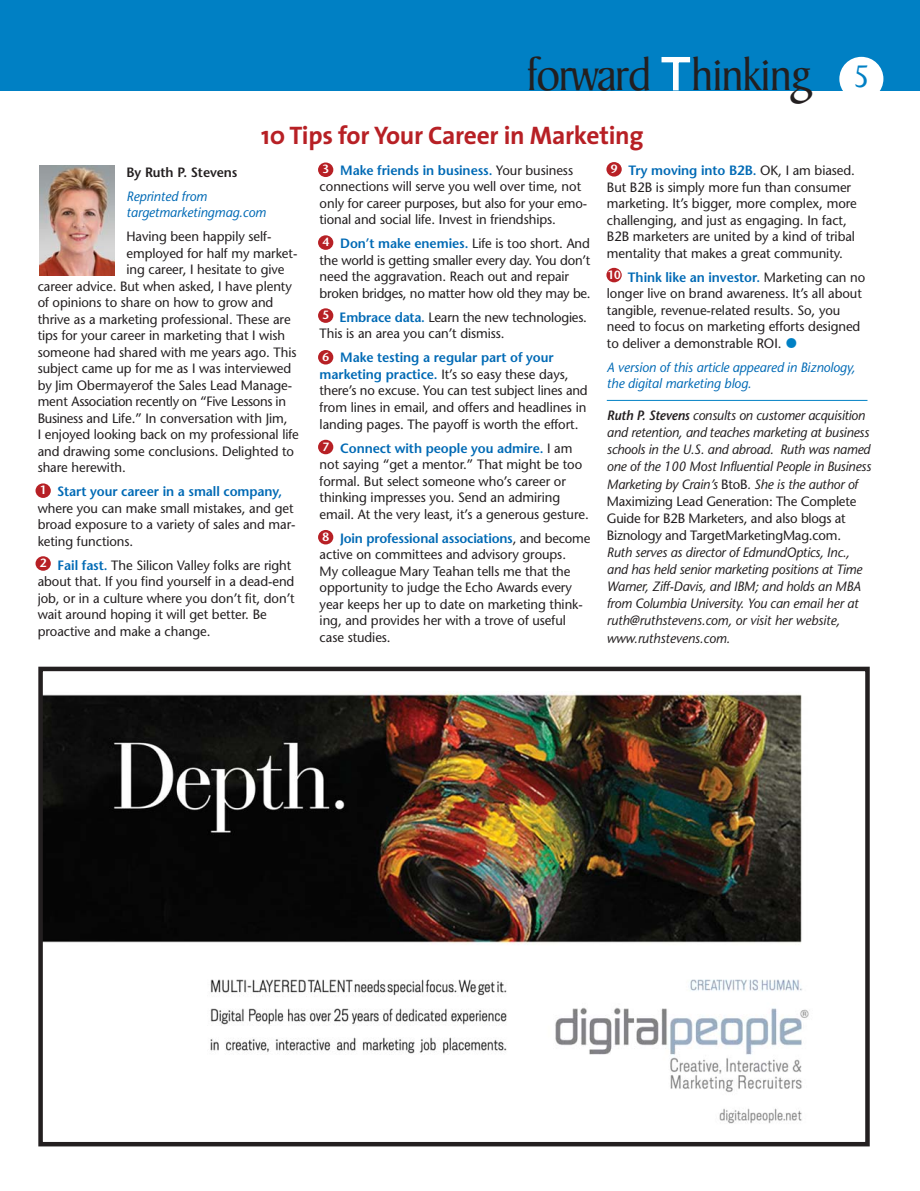
<style>
.page{position:relative;width:920px;height:1191px;background:#fff}
.page>*{position:absolute;margin:0;border:0;box-sizing:border-box;transform-origin:0 0}
.t1{font:48px "Baker Signet";letter-spacing:-.035em;color:#231f20}
.t2{font:700 25.5px "The Sans";letter-spacing:-.01em;color:#b72025}
.t3{font:13.5px/16.5px "Stone Sans";letter-spacing:-.005em;color:#231f20}
.t4{font:italic 13.5px/17.1px "Stone Sans";letter-spacing:-.015em;color:#231f20}
.t5{font:italic 13.5px/16.5px "Stone Sans";letter-spacing:-.005em;color:#006ab5}
.t6{font:13.5px "Stone Sans";letter-spacing:-.025em;color:#231f20}
.t7{font:600 13.5px "Stone Sans";letter-spacing:-.005em;color:#006ab5}
.t8{font:600 13.5px "Stone Sans";letter-spacing:-.005em;color:#231f20}
.t9{font:600 11.85px "Stone Sans";color:#fff}
.s1{font-family:"SIL Hei Med Jian";color:#fff}
.s2{font-size:33.15px;color:#0080c4}
.s3{font-weight:600;color:#006ab5}
.s4{font-weight:600;font-size:28.5px;color:#0080c4}
.s5{font-weight:600}
.s6{font-style:normal}
</style>
<div class="page">
<div style="left:0;top:0;width:919px;height:90px;background:#0080c4"></div>
<div style="left:838px;top:57px;width:45px;height:44px;background:#fff;border-radius:50%"></div>
<img style="left:43px;top:691px;width:766px;height:433px">
<div style="left:38px;top:667px;width:831px;height:479px;border:4px solid #231f20"></div>
<hr style="left:606px;top:400px;width:261px;height:1px;background:#0080c4">
<img style="left:40px;top:166px;width:74px;height:109px">
<div style="left:35px;top:483px;width:16px;height:15px;background:#b72025;border-radius:50%"></div>
<div style="left:35px;top:556px;width:16px;height:15px;background:#b72025;border-radius:50%"></div>
<div style="left:318px;top:162px;width:15px;height:15px;background:#b72025;border-radius:50%"></div>
<div style="left:318px;top:235px;width:15px;height:15px;background:#b72025;border-radius:50%"></div>
<div style="left:318px;top:308px;width:15px;height:15px;background:#b72025;border-radius:50%"></div>
<div style="left:318px;top:350px;width:15px;height:14px;background:#b72025;border-radius:50%"></div>
<div style="left:318px;top:440px;width:15px;height:14px;background:#b72025;border-radius:50%"></div>
<div style="left:318px;top:530px;width:15px;height:14px;background:#b72025;border-radius:50%"></div>
<div style="left:606px;top:162px;width:15px;height:15px;background:#b72025;border-radius:50%"></div>
<div style="left:606px;top:268px;width:15px;height:14px;background:#b72025;border-radius:50%"></div>
<h1 class="t1" style="left:526px;top:56px;width:344px">forward <span class="s1">T</span>hinking <span class="s2">5</span></h1>
<h2 class="t2" style="left:261px;top:125px;width:383px">10 Tips for Your Career in Marketing</h2>
<p class="t8" style="left:126px;top:167px;width:112px">By Ruth P. Stevens</p>
<p class="t5" style="left:126px;top:189px;width:141px">Reprinted from targetmarketingmag.com</p>
<p class="t3" style="left:126px;top:230px;width:146px">Having been happily self-</p>
<p class="t3" style="left:126px;top:246px;width:172px">employed for half my market-</p>
<p class="t3" style="left:126px;top:263px;width:159px">ing career, I hesitate to give</p>
<p class="t3" style="left:38px;top:279px;width:255px">career advice. But when asked, I have plenty</p>
<p class="t3" style="left:38px;top:296px;width:237px">of opinions to share on how to grow and</p>
<p class="t3" style="left:38px;top:312px;width:254px">thrive as a marketing professional. These are</p>
<p class="t3" style="left:38px;top:329px;width:249px">tips for your career in marketing that I wish</p>
<p class="t3" style="left:38px;top:345px;width:260px">someone had shared with me years ago. This</p>
<p class="t3" style="left:38px;top:362px;width:255px">subject came up for me as I was interviewed</p>
<p class="t3" style="left:38px;top:378px;width:256px">by Jim Obermayerof the Sales Lead Manage-</p>
<p class="t6" style="left:38px;top:396px;width:250px">ment Association recently on “Five Lessons in</p>
<p class="t3" style="left:38px;top:411px;width:251px">Business and Life.” In conversation with Jim,</p>
<p class="t3" style="left:38px;top:428px;width:262px">I enjoyed looking back on my professional life</p>
<p class="t3" style="left:38px;top:444px;width:258px">and drawing some conclusions. Delighted to</p>
<p class="t3" style="left:38px;top:461px;width:90px">share herewith.</p>
<p class="t7" style="left:57px;top:486px;width:226px">Start your career in a small company,</p>
<p class="t3" style="left:38px;top:501px;width:259px">where you can make small mistakes, and get broad exposure to a variety of sales and mar&shy;keting functions.</p>
<p class="t3" style="left:38px;top:558px;width:258px;text-indent:20px"><span class="s3">Fail fast.</span> The Silicon Valley folks are right about that. If you find yourself in a dead-end job, or in a culture where you don’t fit, don’t wait around hoping it will get better. Be proactive and make a change.</p>
<p class="t9" style="left:40px;top:485px;width:8px">1</p>
<p class="t9" style="left:40px;top:558px;width:8px">2</p>
<p class="t9" style="left:322px;top:165px;width:8px">3</p>
<p class="t3" style="left:319px;top:163px;width:269px;text-indent:21px"><span class="s3">Make friends in business.</span> Your business connections will serve you well over time, not only for career purposes, but also for your emo&shy;tional and social life. Invest in friendships.</p>
<p class="t3" style="left:319px;top:237px;width:272px;text-indent:21px"><span class="s3">Don’t make enemies.</span> Life is too short. And the world is getting smaller every day. You don’t need the aggravation. Reach out and repair broken bridges, no matter how old they may be.</p>
<p class="t3" style="left:319px;top:310px;width:269px;text-indent:20px"><span class="s3">Embrace data.</span> Learn the new technologies.<br>This is an area you can’t dismiss.</p>
<p class="t3" style="left:319px;top:351px;width:269px;text-indent:21px"><span class="s3">Make testing a regular part of your marketing practice.</span> It’s so easy these days, there’s no excuse. You can test subject lines and from lines in email, and offers and headlines in landing pages. The payoff is worth the effort.</p>
<p class="t3" style="left:319px;top:441px;width:270px;text-indent:21px"><span class="s3">Connect with people you admire.</span> I am not saying “get a mentor.” That might be too formal. But select someone who’s career or thinking impresses you. Send an admiring email. At the very least, it’s a generous gesture.</p>
<p class="t3" style="left:319px;top:531px;width:272px;text-indent:20px"><span class="s3">Join professional associations</span>, and become active on committees and advisory groups.<br>My colleague Mary Teahan tells me that the opportunity to judge the Echo Awards every year keeps her up to date on marketing think&shy;ing, and provides her with a trove of useful case studies.</p>
<p class="t9" style="left:322px;top:237px;width:8px">4</p>
<p class="t9" style="left:322px;top:310px;width:8px">5</p>
<p class="t9" style="left:322px;top:352px;width:8px">6</p>
<p class="t9" style="left:322px;top:442px;width:8px">7</p>
<p class="t9" style="left:322px;top:532px;width:8px">8</p>
<p class="t9" style="left:610px;top:164px;width:8px">9</p>
<p class="t3" style="left:606px;top:163px;width:251px;text-indent:22px"><span class="s3">Try moving into B2B.</span> OK, I am biased.<br>But B2B is simply more fun than consumer marketing. It’s bigger, more complex, more challenging, and just as engaging. In fact, B2B marketers are united by a kind of tribal mentality that makes a great community.</p>
<p class="t3" style="left:606px;top:270px;width:260px;text-indent:21px"><span class="s3">Think like an investor.</span> Marketing can no longer live on brand awareness. It’s all about tangible, revenue-related results. So, you need to focus on marketing efforts designed to deliver a demonstrable ROI. <span class="s4">•</span></p>
<p class="t5" style="left:606px;top:360px;width:250px">A version of this article appeared in Biznology, the digital marketing blog.</p>
<p class="t4" style="left:606px;top:408px;width:266px"><span class="s5">Ruth P. Stevens</span> consults on customer acquisition and retention, and teaches marketing at business schools in the U.S. and abroad. Ruth was named one of the 100 Most Influential People in Business Marketing by Crain’s <span class="s6">BtoB</span>. She is the author of <span class="s6">Maximizing Lead Generation: The Complete Guide for B2B Marketers, and also blogs at Biznology and TargetMarketingMag.com.</span></p>
<p class="t4" style="left:606px;top:545px;width:257px">Ruth serves as director of EdmundOptics, Inc., and has held senior marketing positions at Time Warner, Ziff-Davis, and IBM; and holds an MBA from Columbia University. You can email her at ruth@ruthstevens.com, or visit her website, www.ruthstevens.com.</p>
<p class="t9" style="left:607px;top:270px;width:15px">10</p>
</div>
